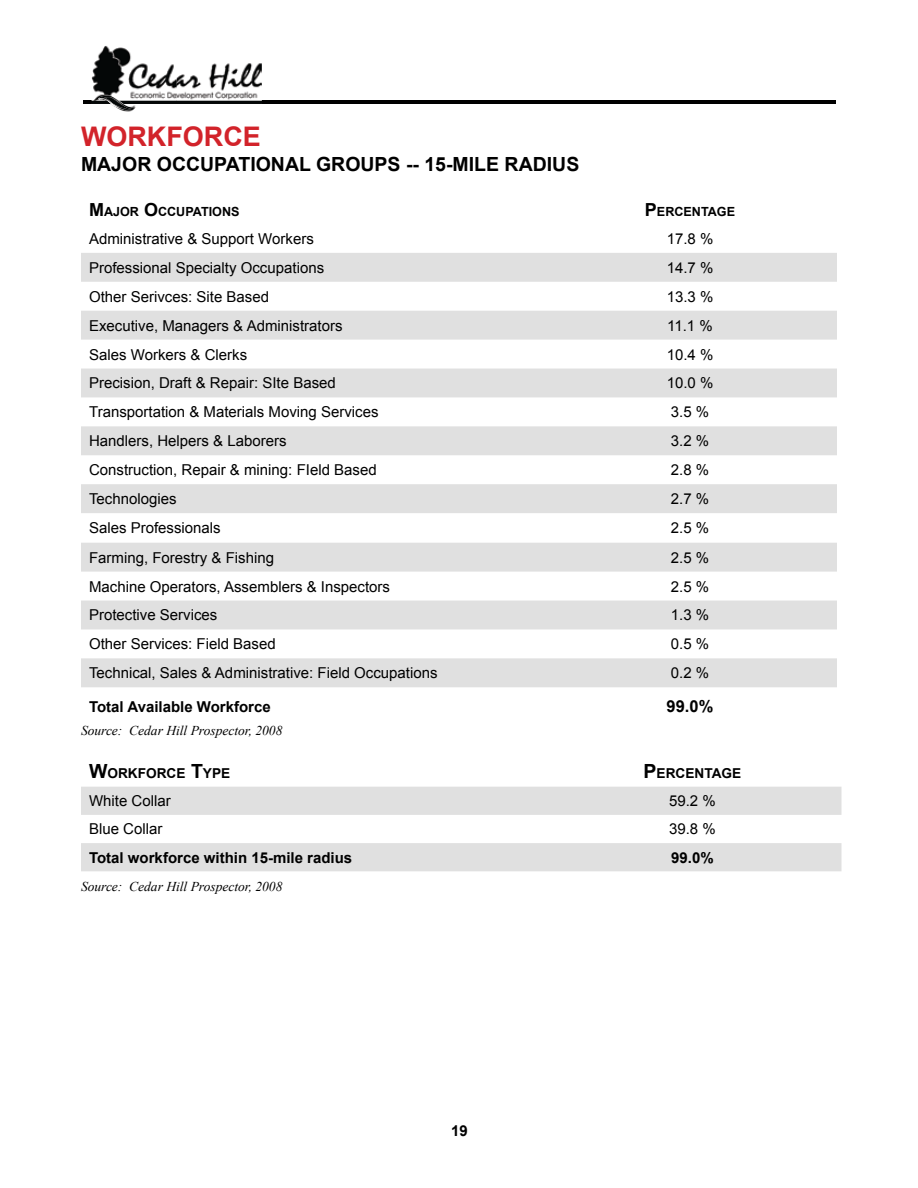
<style>
.page{position:relative;width:918px;height:1188px;background:#fff}
.page>*{position:absolute;margin:0;border:0;box-sizing:border-box;transform-origin:0 0}
.t1{font:700 27px "Arial";color:#d2232a}
.t2{font:700 19.5px "Arial";color:#000}
.t3{font:700 16.5px "Arial";color:#000}
.t4{font:15px "Arial";color:#000}
.t5{font:700 15px "Arial";color:#000}
.t6{font:700 13.65px "Arial";color:#000}
.t7{font:italic 13.5px "Times New Roman";color:#000}
.t8{font:700 12.6px "Arial";color:#000}
.s1{font-size:18px}
.s2{font-size:19.5px}
</style>
<div class="page">
<hr style="left:83px;top:101px;width:753px;height:3px;background:#000">
<img style="left:92px;top:46px;width:170px;height:55px">
<img style="left:92px;top:103px;width:170px;height:1px">
<svg style="left:98px;top:94px;width:39px;height:18px"></svg>
<svg style="left:81px;top:253px;width:756px;height:434px;fill:#e0e0e0"></svg>
<svg style="left:81px;top:787px;width:761px;height:84px;fill:#e0e0e0"></svg>
<h1 class="t1" style="left:81px;top:118px;width:181px">WORKFORCE</h1>
<h2 class="t2" style="left:81px;top:151px;width:500px">MAJOR OCCUPATIONAL GROUPS -- 15-MILE RADIUS</h2>
<p class="t8" style="left:89px;top:203px;width:152px"><span class="s1">M</span>AJOR <span class="s1">O</span>CCUPATIONS</p>
<p class="t8" style="left:645px;top:203px;width:92px"><span class="s1">P</span>ERCENTAGE</p>
<p class="t4" style="left:89px;top:229px;width:226px">Administrative &amp; Support Workers</p>
<p class="t4" style="left:667px;top:229px;width:48px">17.8 %</p>
<p class="t4" style="left:89px;top:258px;width:237px">Professional Specialty Occupations</p>
<p class="t4" style="left:667px;top:258px;width:48px">14.7 %</p>
<p class="t4" style="left:89px;top:287px;width:182px">Other Serivces: Site Based</p>
<p class="t4" style="left:667px;top:287px;width:48px">13.3 %</p>
<p class="t4" style="left:89px;top:316px;width:255px">Executive, Managers &amp; Administrators</p>
<p class="t4" style="left:667px;top:316px;width:47px">11.1 %</p>
<p class="t4" style="left:89px;top:344px;width:160px">Sales Workers &amp; Clerks</p>
<p class="t4" style="left:667px;top:344px;width:48px">10.4 %</p>
<p class="t4" style="left:89px;top:373px;width:248px">Precision, Draft &amp; Repair: SIte Based</p>
<p class="t4" style="left:667px;top:373px;width:48px">10.0 %</p>
<p class="t4" style="left:89px;top:402px;width:291px">Transportation &amp; Materials Moving Services</p>
<p class="t4" style="left:671px;top:402px;width:40px">3.5 %</p>
<p class="t4" style="left:89px;top:431px;width:199px">Handlers, Helpers &amp; Laborers</p>
<p class="t4" style="left:671px;top:431px;width:40px">3.2 %</p>
<p class="t4" style="left:89px;top:460px;width:289px">Construction, Repair &amp; mining: FIeld Based</p>
<p class="t4" style="left:671px;top:460px;width:40px">2.8 %</p>
<p class="t4" style="left:89px;top:489px;width:89px">Technologies</p>
<p class="t4" style="left:671px;top:489px;width:40px">2.7 %</p>
<p class="t4" style="left:89px;top:518px;width:133px">Sales Professionals</p>
<p class="t4" style="left:671px;top:518px;width:40px">2.5 %</p>
<p class="t4" style="left:89px;top:548px;width:187px">Farming, Forestry &amp; Fishing</p>
<p class="t4" style="left:671px;top:548px;width:40px">2.5 %</p>
<p class="t4" style="left:89px;top:576px;width:302px">Machine Operators, Assemblers &amp; Inspectors</p>
<p class="t4" style="left:671px;top:576px;width:40px">2.5 %</p>
<p class="t4" style="left:89px;top:605px;width:130px">Protective Services</p>
<p class="t4" style="left:671px;top:605px;width:40px">1.3 %</p>
<p class="t4" style="left:89px;top:634px;width:188px">Other Services: Field Based</p>
<p class="t4" style="left:671px;top:634px;width:40px">0.5 %</p>
<p class="t4" style="left:89px;top:663px;width:350px">Technical, Sales &amp; Administrative: Field Occupations</p>
<p class="t4" style="left:671px;top:663px;width:40px">0.2 %</p>
<p class="t5" style="left:89px;top:696px;width:183px">Total Available Workforce</p>
<p class="t3" style="left:667px;top:695px;width:48px">99.0%</p>
<p class="t7" style="left:81px;top:721px;width:203px">Source: Cedar Hill Prospector, 2008</p>
<p class="t6" style="left:89px;top:764px;width:143px"><span class="s2">W</span>ORKFORCE <span class="s2">T</span>YPE</p>
<p class="t6" style="left:644px;top:764px;width:99px"><span class="s2">P</span>ERCENTAGE</p>
<p class="t4" style="left:89px;top:791px;width:83px">White Collar</p>
<p class="t4" style="left:669px;top:791px;width:48px">59.2 %</p>
<p class="t4" style="left:89px;top:819px;width:75px">Blue Collar</p>
<p class="t4" style="left:669px;top:819px;width:48px">39.8 %</p>
<p class="t5" style="left:89px;top:848px;width:265px">Total workforce within 15-mile radius</p>
<p class="t5" style="left:671px;top:848px;width:44px">99.0%</p>
<p class="t7" style="left:81px;top:877px;width:203px">Source: Cedar Hill Prospector, 2008</p>
<p class="t5" style="left:451px;top:1121px;width:18px">19</p>
</div>
